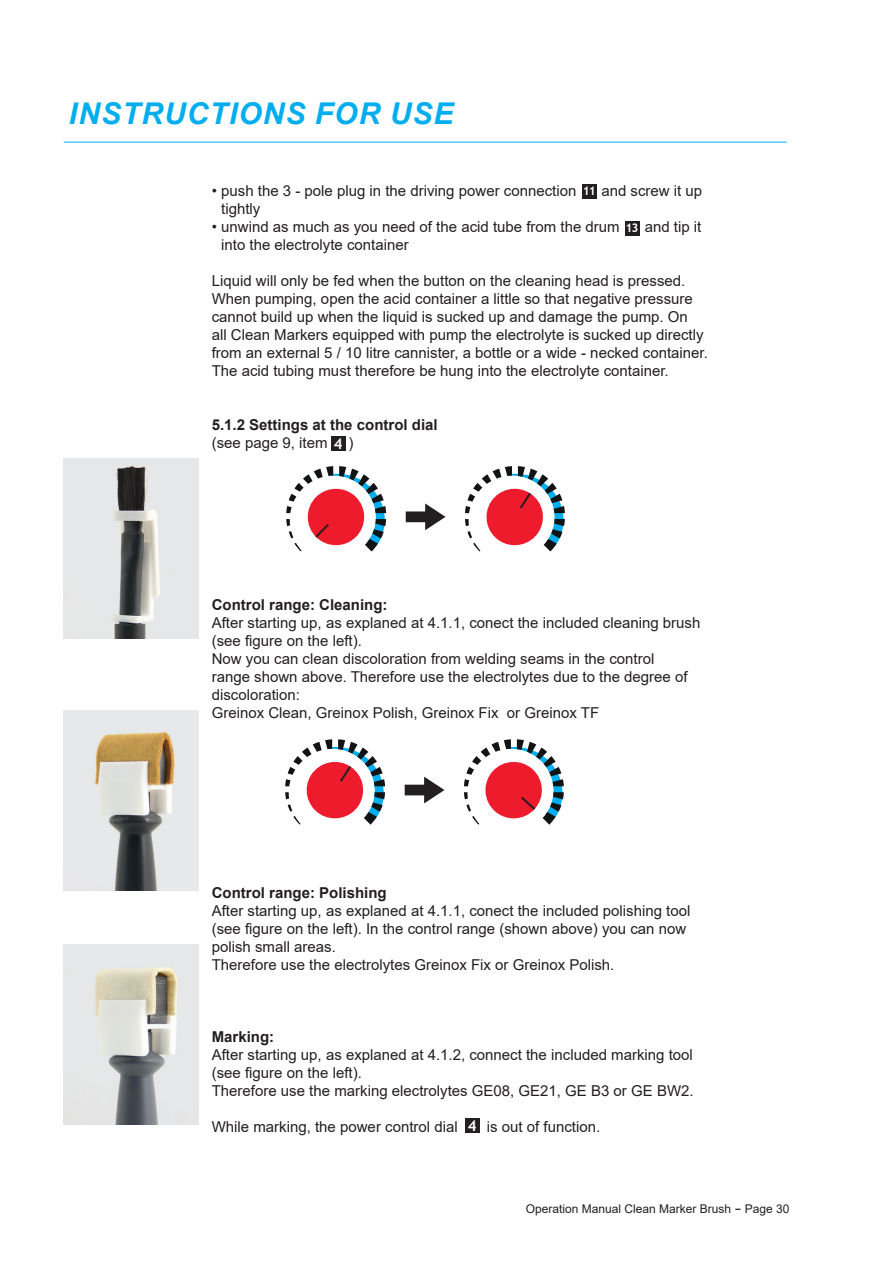
<style>
.page{position:relative;width:893px;height:1263px;background:#fff}
.page>*{position:absolute;margin:0;border:0;box-sizing:border-box;transform-origin:0 0}
.Headline_Kopie{font:italic 700 30px "Arial";letter-spacing:.035em;color:#00aeef}
.Fliesstext{font:15px/18px "Arial";color:#231f20}
.Fliesstext-2{font:700 15px "Arial";color:#231f20}
.Sub_-_Subhead{font:700 15px "Arial";color:#231f20}
.Fliesstext_Kopie{font:700 15px "Trebuchet MS";color:#fff}
.t1{font:12px "Arial";color:#231f20}
.Fliesstext_Kopie-2{font:700 12px "Trebuchet MS";color:#fff}
.s1{font-family:"Trebuchet MS";font-weight:700;color:#fff}
.s2{font-family:"Trebuchet MS";font-weight:700}
</style>
<div class="page">
<img style="left:64px;top:710px;width:134px;height:180px">
<img style="left:64px;top:458px;width:134px;height:180px">
<img style="left:64px;top:944px;width:134px;height:180px">
<svg style="left:286px;top:466px;width:101px;height:85px"></svg>
<svg style="left:465px;top:466px;width:100px;height:85px"></svg>
<svg style="left:406px;top:503px;width:40px;height:27px"></svg>
<div style="left:331px;top:436px;width:15px;height:15px;background:#231f20"></div>
<div style="left:465px;top:1118px;width:15px;height:15px;background:#231f20"></div>
<svg style="left:405px;top:777px;width:39px;height:26px"></svg>
<svg style="left:285px;top:739px;width:101px;height:86px"></svg>
<svg style="left:464px;top:739px;width:100px;height:86px"></svg>
<div style="left:582px;top:184px;width:15px;height:15px;background:#231f20"></div>
<div style="left:625px;top:221px;width:15px;height:15px;background:#231f20"></div>
<hr style="left:64px;top:142px;width:723px;height:1px;background:#00aeef">
<p class="Headline_Kopie" style="left:69px;top:94px;width:386px">INSTRUCTIONS FOR USE</p>
<p class="Fliesstext" style="left:212px;top:182px;width:366px">• push the 3 - pole plug in the driving power connection</p>
<p class="Fliesstext" style="left:601px;top:182px;width:102px">and screw it up</p>
<p class="Fliesstext" style="left:221px;top:200px;width:41px">tightly</p>
<p class="Fliesstext" style="left:212px;top:218px;width:409px">• unwind as much as you need of the acid tube from the drum</p>
<p class="Fliesstext" style="left:645px;top:218px;width:58px">and tip it</p>
<p class="Fliesstext" style="left:221px;top:236px;width:189px">into the electrolyte container</p>
<p class="Fliesstext" style="left:212px;top:272px;width:475px">Liquid will only be fed when the button on the cleaning head is pressed.</p>
<p class="Fliesstext" style="left:212px;top:290px;width:483px">When pumping, open the acid container a little so that negative pressure</p>
<p class="Fliesstext" style="left:212px;top:308px;width:478px">cannot build up when the liquid is sucked up and damage the pump. On</p>
<p class="Fliesstext" style="left:212px;top:326px;width:493px">all Clean Markers equipped with pump the electrolyte is sucked up directly</p>
<p class="Fliesstext" style="left:212px;top:344px;width:498px">from an external 5 / 10 litre cannister, a bottle or a wide - necked container.</p>
<p class="Fliesstext" style="left:212px;top:362px;width:458px">The acid tubing must therefore be hung into the electrolyte container.</p>
<p class="Sub_-_Subhead" style="left:212px;top:414px;width:227px">5.1.2 Settings at the control dial</p>
<p class="Fliesstext" style="left:212px;top:434px;width:143px">(see page 9, item <span class="s1">4</span> )</p>
<p class="Fliesstext_Kopie-2" style="left:583px;top:183px;width:14px">11</p>
<p class="Fliesstext_Kopie-2" style="left:625px;top:220px;width:15px">13</p>
<p class="Fliesstext-2" style="left:212px;top:594px;width:177px">Control range: Cleaning:</p>
<p class="Fliesstext" style="left:212px;top:614px;width:490px">After starting up, as explaned at 4.1.1, conect the included cleaning brush (see figure on the left).<br>Now you can clean discoloration from welding seams in the control<br>range shown above. Therefore use the electrolytes due to the degree of discoloration:<br>Greinox Clean, Greinox Polish, Greinox Fix or Greinox TF</p>
<p class="Fliesstext-2" style="left:212px;top:882px;width:177px">Control range: Polishing</p>
<p class="Fliesstext" style="left:212px;top:902px;width:480px">After starting up, as explaned at 4.1.1, conect the included polishing tool (see figure on the left). In the control range (shown above) you can now polish small areas.<br>Therefore use the electrolytes Greinox Fix or Greinox Polish.</p>
<p class="Fliesstext-2" style="left:212px;top:1026px;width:64px">Marking:</p>
<p class="Fliesstext" style="left:212px;top:1046px;width:483px">After starting up, as explaned at 4.1.2, connect the included marking tool (see figure on the left).</p>
<p class="Fliesstext" style="left:212px;top:1082px;width:483px">Therefore use the marking electrolytes GE08, GE21, GE B3 or GE BW2.</p>
<p class="Fliesstext" style="left:212px;top:1118px;width:247px">While marking, the power control dial</p>
<p class="Fliesstext" style="left:487px;top:1118px;width:115px">is out of function.</p>
<p class="Fliesstext_Kopie" style="left:468px;top:1116px;width:10px">4</p>
<p class="t1" style="left:526px;top:1201px;width:265px">Operation Manual Clean Marker Brush <span class="s2">−</span> Page 30</p>
</div>
